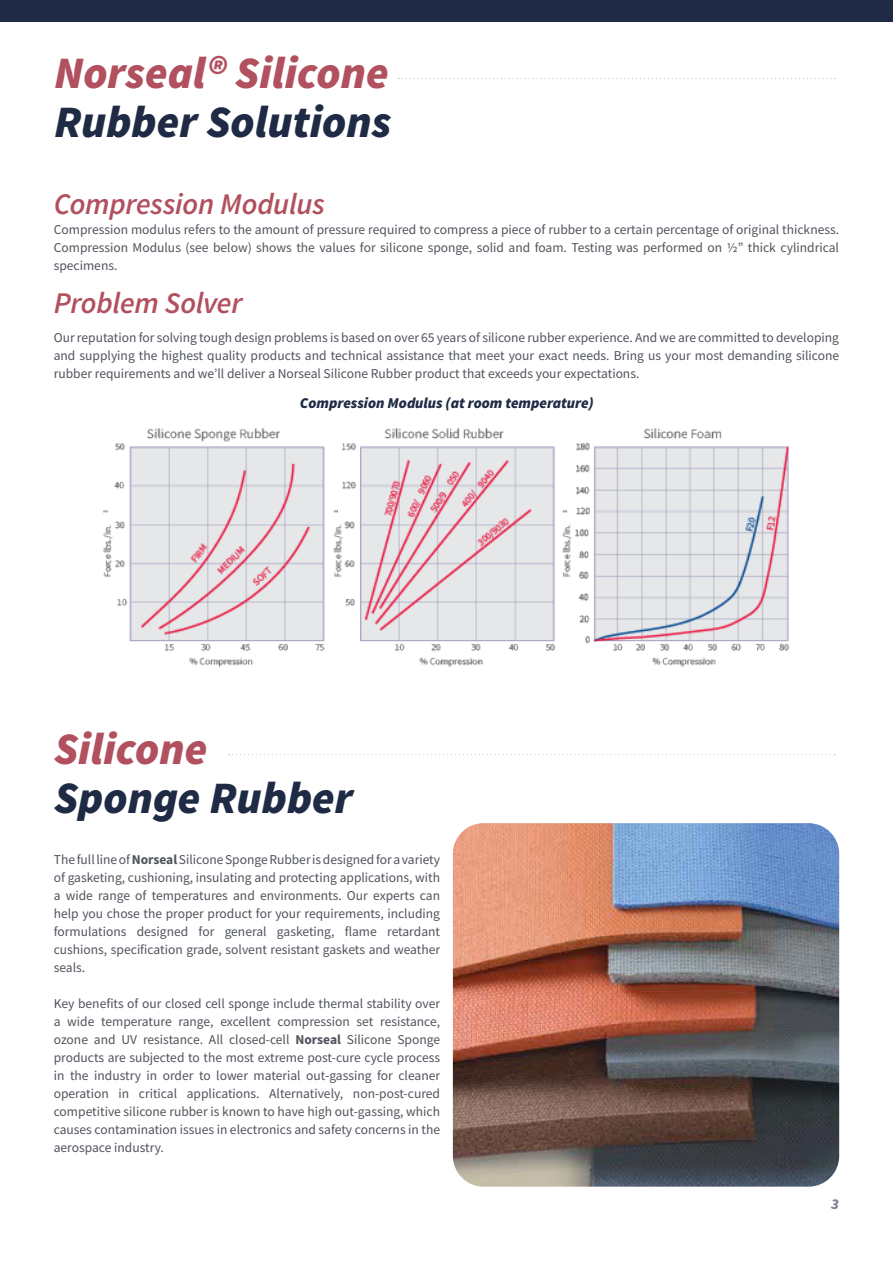
<style>
.page{position:relative;width:893px;height:1263px;background:#fff}
.page>*{position:absolute;margin:0;border:0;box-sizing:border-box;transform-origin:0 0}
.Title_Blue{font:italic 900 45px "Source Sans Pro";color:#1f2a44}
.Title_Red{font:italic 900 45px "Source Sans Pro";color:#b1505e}
.Subtitle_Raleway_30p{font:italic 600 30px "Source Sans Pro";letter-spacing:-.01em;color:#b1505e}
.Title_Caps_Blue_Smal{font:italic 900 15px "Source Sans Pro";color:#1f2a44}
.t1{font:italic 900 15px "Source Sans Pro";color:#878291}
.t2{font:13.5px/18px "Source Sans Pro";color:#4f535c;text-align:justify}
.s1{font-weight:700}
</style>
<div class="page">
<div style="left:0;top:0;width:893px;height:21px;background:#1f2a44"></div>
<img style="left:103px;top:428px;width:686px;height:239px">
<svg style="left:398px;top:78px;width:437px;height:1px"></svg>
<svg style="left:229px;top:754px;width:606px;height:1px"></svg>
<img style="left:453px;top:823px;width:386px;height:364px">
<p class="Title_Red" style="left:54px;top:42px;width:336px">Norseal® Silicone</p>
<p class="Title_Blue" style="left:54px;top:91px;width:339px">Rubber Solutions</p>
<p class="Subtitle_Raleway_30p" style="left:54px;top:184px;width:272px">Compression Modulus</p>
<p class="t2" style="left:54px;top:220px;width:787px">Compression modulus refers to the amount of pressure required to compress a piece of rubber to a certain percentage of original thickness.<br>Compression Modulus (see below) shows the values for silicone sponge, solid and foam. Testing was performed on ½” thick cylindrical specimens.</p>
<p class="Subtitle_Raleway_30p" style="left:54px;top:284px;width:190px">Problem Solver</p>
<p class="t2" style="left:54px;top:328px;width:787px">Our reputation for solving tough design problems is based on over 65 years of silicone rubber experience. And we are committed to developing and supplying the highest quality products and technical assistance that meet your exact needs. Bring us your most demanding silicone rubber requirements and we’ll deliver a Norseal Silicone Rubber product that exceeds your expectations.</p>
<p class="Title_Caps_Blue_Smal" style="left:300px;top:393px;width:295px">Compression Modulus (at room temperature)</p>
<p class="Title_Red" style="left:54px;top:718px;width:155px">Silicone</p>
<p class="Title_Blue" style="left:54px;top:767px;width:300px">Sponge Rubber</p>
<p class="t2" style="left:54px;top:850px;width:388px">The full line of <span class="s1">Norseal</span> Silicone Sponge Rubber is designed for a variety of gasketing, cushioning, insulating and protecting applications, with a wide range of temperatures and environments. Our experts can help you chose the proper product for your requirements, including formulations designed for general gasketing, flame retardant cushions, specification grade, solvent resistant gaskets and weather seals.</p>
<p class="t2" style="left:54px;top:994px;width:388px">Key benefits of our closed cell sponge include thermal stability over a wide temperature range, excellent compression set resistance, ozone and UV resistance. All closed-cell <span class="s1">Norseal</span> Silicone Sponge products are subjected to the most extreme post-cure cycle process in the industry in order to lower material out-gassing for cleaner operation in critical applications. Alternatively, non-post-cured competitive silicone rubber is known to have high out-gassing, which causes contamination issues in electronics and safety concerns in the aerospace industry.</p>
<p class="t1" style="left:831px;top:1193px;width:9px">3</p>
</div>
